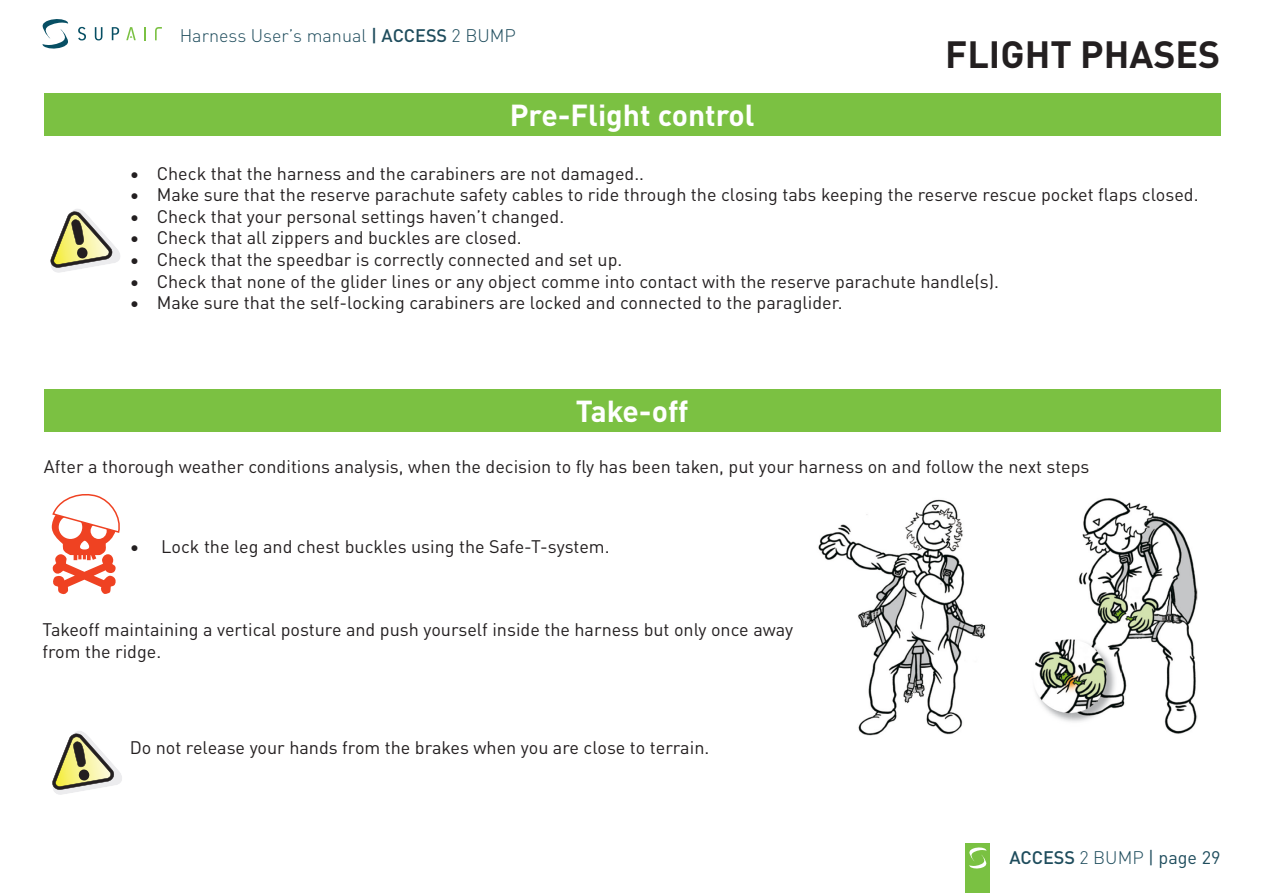
<style>
.page{position:relative;width:1263px;height:893px;background:#fff}
.page>*{position:absolute;margin:0;border:0;box-sizing:border-box;transform-origin:0 0}
.Titre_1{font:700 37.5px "DINOT";color:#231f20}
.t1{font:700 30px "DINOT";color:#fff}
.Texte{font:18px/21.6px "DINOT";color:#231f20}
.t2{font:300 18px "DINOT";color:#1f4d5d}
.t3{font:18px "DINOT";color:#1f4d5d}
.s1{font-weight:500}
.s2{font-weight:300}
</style>
<div class="page">
<svg style="left:42px;top:19px;width:27px;height:30px"></svg>
<svg style="left:78px;top:27px;width:8px;height:13px"></svg>
<svg style="left:95px;top:27px;width:7px;height:13px"></svg>
<svg style="left:112px;top:27px;width:7px;height:13px"></svg>
<svg style="left:155px;top:27px;width:7px;height:13px"></svg>
<svg style="left:144px;top:27px;width:2px;height:13px"></svg>
<svg style="left:126px;top:27px;width:10px;height:13px"></svg>
<div style="left:966px;top:844px;width:24px;height:49px;background:#7ac142"></div>
<svg style="left:969px;top:847px;width:18px;height:22px"></svg>
<svg style="left:50px;top:209px;width:70px;height:64px"></svg>
<svg style="left:52px;top:731px;width:70px;height:64px"></svg>
<div style="left:44px;top:94px;width:1176px;height:42px;background:#7bc142"></div>
<svg style="left:51px;top:494px;width:69px;height:101px"></svg>
<div style="left:44px;top:389px;width:1176px;height:43px;background:#7bc142"></div>
<img style="left:818px;top:498px;width:380px;height:238px">
<p class="t2" style="left:180px;top:22px;width:338px">Harness User’s manual <span class="s1">| ACCESS</span> 2 BUMP</p>
<p class="t1" style="left:510px;top:92px;width:246px">Pre-Flight control</p>
<p class="Titre_1" style="left:945px;top:25px;width:277px">FLIGHT PHASES</p>
<p class="Texte" style="left:130px;top:161px;width:516px">• Check that the harness and the carabiners are not damaged..</p>
<p class="Texte" style="left:130px;top:182px;width:1070px">• Make sure that the reserve parachute safety cables to ride through the closing tabs keeping the reserve rescue pocket flaps closed.</p>
<p class="Texte" style="left:130px;top:204px;width:436px">• Check that your personal settings haven’t changed.</p>
<p class="Texte" style="left:130px;top:226px;width:394px">• Check that all zippers and buckles are closed.</p>
<p class="Texte" style="left:130px;top:247px;width:494px">• Check that the speedbar is correctly connected and set up.</p>
<p class="Texte" style="left:130px;top:269px;width:871px">• Check that none of the glider lines or any object comme into contact with the reserve parachute handle(s).</p>
<p class="Texte" style="left:130px;top:290px;width:714px">• Make sure that the self-locking carabiners are locked and connected to the paraglider.</p>
<p class="t1" style="left:576px;top:388px;width:114px">Take-off</p>
<p class="Texte" style="left:44px;top:454px;width:1047px">After a thorough weather conditions analysis, when the decision to fly has been taken, put your harness on and follow the next steps</p>
<p class="Texte" style="left:130px;top:534px;width:481px">• Lock the leg and chest buckles using the Safe-T-system.</p>
<p class="Texte" style="left:43px;top:617px;width:752px">Takeoff maintaining a vertical posture and push yourself inside the harness but only once away from the ridge.</p>
<p class="Texte" style="left:130px;top:735px;width:581px">Do not release your hands from the brakes when you are close to terrain.</p>
<p class="t3" style="left:1009px;top:844px;width:213px"><span class="s1">ACCESS</span> <span class="s2">2 BUMP</span> | page 29</p>
</div>
